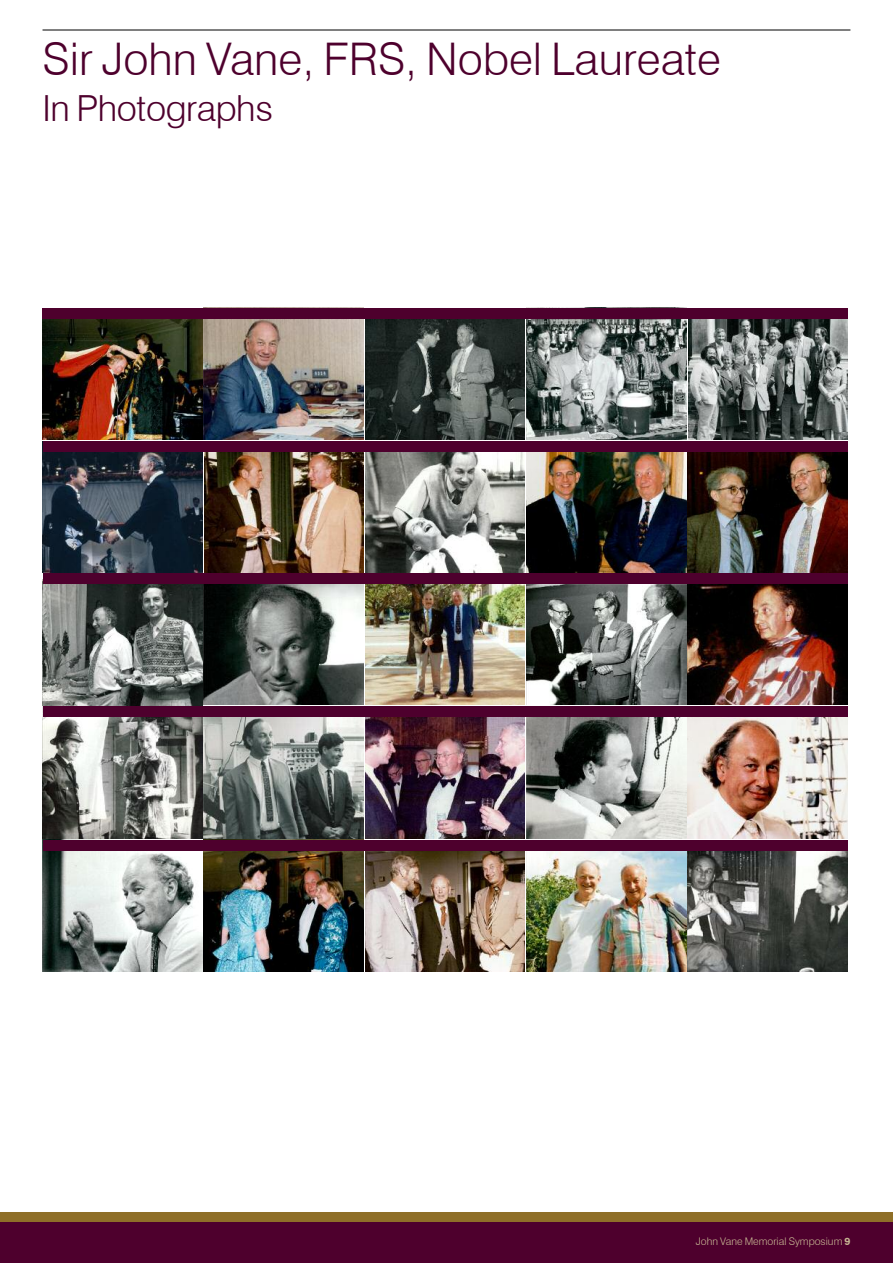
<style>
.page{position:relative;width:893px;height:1263px;background:#fff}
.page>*{position:absolute;margin:0;border:0;box-sizing:border-box;transform-origin:0 0}
.t1{font:300 45px "Swiss 721 BT";color:#4e002d}
.t2{font:300 36px "Swiss 721 BT";letter-spacing:-.01em;color:#4e002d}
.t3{font:300 10.5px "Swiss 721 BT";color:#c7b793}
.s1{font-weight:700}
</style>
<div class="page">
<hr style="left:0;top:191px;width:1px;height:1023px;background:#e4d9e0">
<div style="left:0;top:1212px;width:893px;height:12px;background:#8f6f28"></div>
<div style="left:0;top:1222px;width:893px;height:41px;background:#4e002d"></div>
<hr style="left:43px;top:30px;width:807px;height:1px;background:#000">
<img style="left:204px;top:452px;width:160px;height:120px">
<img style="left:365px;top:318px;width:161px;height:121px">
<img style="left:43px;top:318px;width:159px;height:121px">
<img style="left:688px;top:318px;width:160px;height:121px">
<img style="left:43px;top:452px;width:160px;height:120px">
<img style="left:204px;top:318px;width:159px;height:121px">
<img style="left:365px;top:452px;width:160px;height:120px">
<img style="left:43px;top:584px;width:159px;height:121px">
<img style="left:204px;top:584px;width:160px;height:121px">
<img style="left:365px;top:584px;width:160px;height:121px">
<svg style="left:526px;top:584px;width:160px;height:121px;background:#6f7471"></svg>
<img style="left:688px;top:584px;width:159px;height:121px">
<img style="left:43px;top:717px;width:159px;height:121px">
<svg style="left:204px;top:717px;width:160px;height:121px;background:#7e8582"></svg>
<img style="left:365px;top:717px;width:160px;height:121px">
<div style="left:43px;top:574px;width:805px;height:10px;background:#4e002d"></div>
<img style="left:43px;top:850px;width:159px;height:121px">
<img style="left:204px;top:850px;width:160px;height:121px">
<img style="left:365px;top:850px;width:160px;height:121px">
<img style="left:526px;top:850px;width:160px;height:121px">
<img style="left:688px;top:850px;width:159px;height:121px">
<div style="left:43px;top:840px;width:805px;height:10px;background:#4e002d"></div>
<svg style="left:526px;top:318px;width:160px;height:121px;background:#798180"></svg>
<div style="left:43px;top:308px;width:805px;height:10px;background:#4e002d"></div>
<img style="left:526px;top:452px;width:160px;height:120px">
<img style="left:688px;top:452px;width:160px;height:120px">
<div style="left:43px;top:441px;width:805px;height:11px;background:#4e002d"></div>
<svg style="left:526px;top:717px;width:160px;height:121px;background:#9b9e9a"></svg>
<img style="left:688px;top:717px;width:160px;height:121px">
<div style="left:43px;top:706px;width:805px;height:11px;background:#4e002d"></div>
<p class="t1" style="left:43px;top:32px;width:680px">Sir John Vane, FRS, Nobel Laureate</p>
<p class="t2" style="left:43px;top:87px;width:232px">In Photographs</p>
<p class="t3" style="left:696px;top:1235px;width:156px">John Vane Memorial Symposium <span class="s1">9</span></p>
</div>
